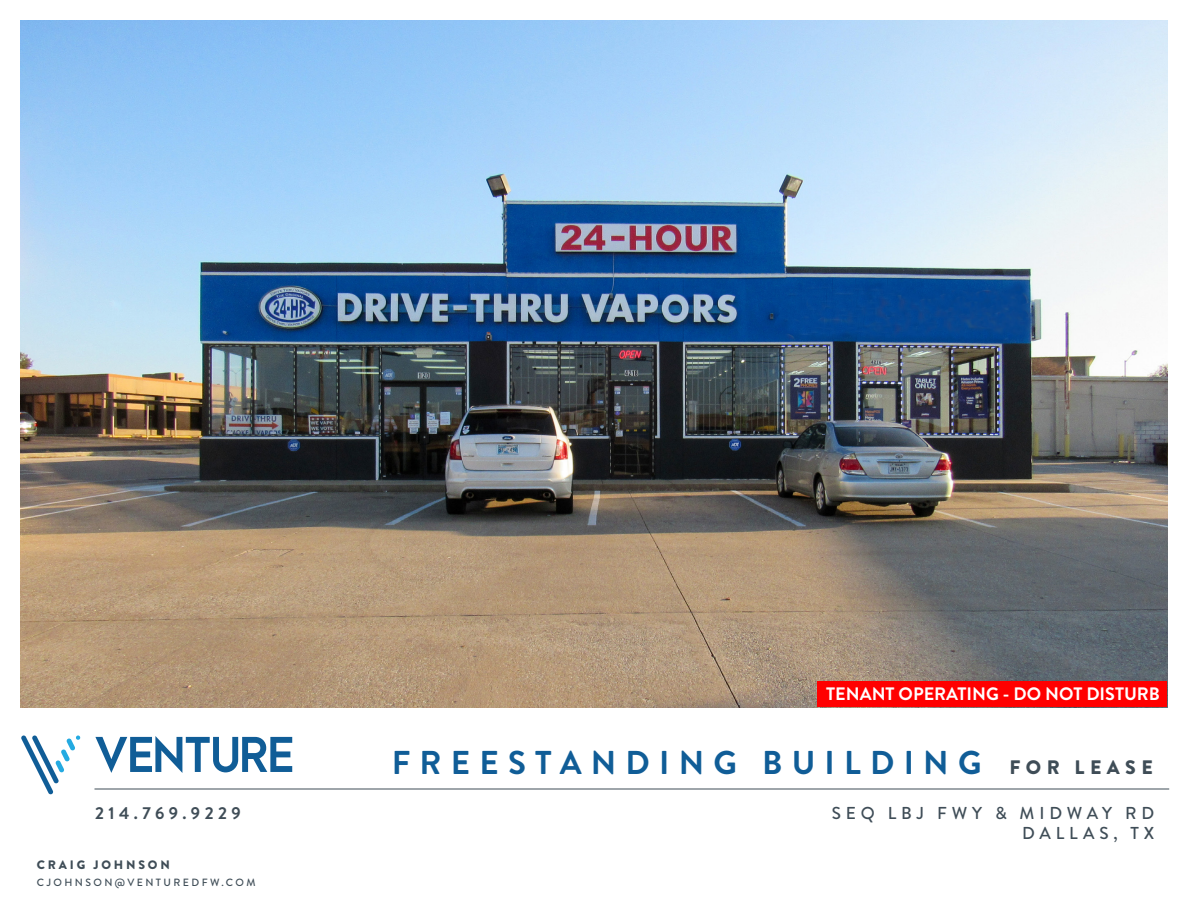
<style>
.page{position:relative;width:1188px;height:918px;background:#fff}
.page>*{position:absolute;margin:0;border:0;box-sizing:border-box;transform-origin:0 0}
.t1{font:700 33px "Brandon Grotesque";letter-spacing:.28em;color:#105d97}
.t2{font:700 18px "Brandon Grotesque";color:#fff}
.t3{font:500 17.25px/20.7px "Brandon Grotesque";letter-spacing:.28em;color:#3f4d57;text-align:right}
.t4{font:700 17.25px "Brandon Grotesque";letter-spacing:.26em;color:#3f4d57}
.t5{font:900 12.3px "Brandon Grotesque";letter-spacing:.23em;color:#3f4d57}
.t6{font:500 10.5px "Brandon Grotesque";letter-spacing:.23em;color:#3f4d57}
.s1{font-weight:900;font-size:19.5px;color:#3f4d57}
</style>
<div class="page">
<hr style="left:94px;top:789px;width:1075px;height:1px;background:#3f4d57">
<svg style="left:21px;top:736px;width:60px;height:59px"></svg>
<svg style="left:95px;top:736px;width:197px;height:37px"></svg>
<img style="left:21px;top:21px;width:1146px;height:686px">
<div style="left:817px;top:681px;width:350px;height:25px;background:#f00"></div>
<p class="t4" style="left:95px;top:801px;width:147px">214.769.9229</p>
<p class="t5" style="left:37px;top:856px;width:135px">CRAIG JOHNSON</p>
<p class="t6" style="left:37px;top:875px;width:220px">CJOHNSON@VENTUREDFW.COM</p>
<p class="t2" style="left:826px;top:682px;width:335px">TENANT OPERATING - DO NOT DISTURB</p>
<p class="t1" style="left:392px;top:740px;width:763px">FREESTANDING BUILDING <span class="s1">FOR LEASE</span></p>
<p class="t3" style="left:832px;top:803px;width:324px">SEQ LBJ FWY &amp; MIDWAY RD<br>DALLAS, TX</p>
</div>
